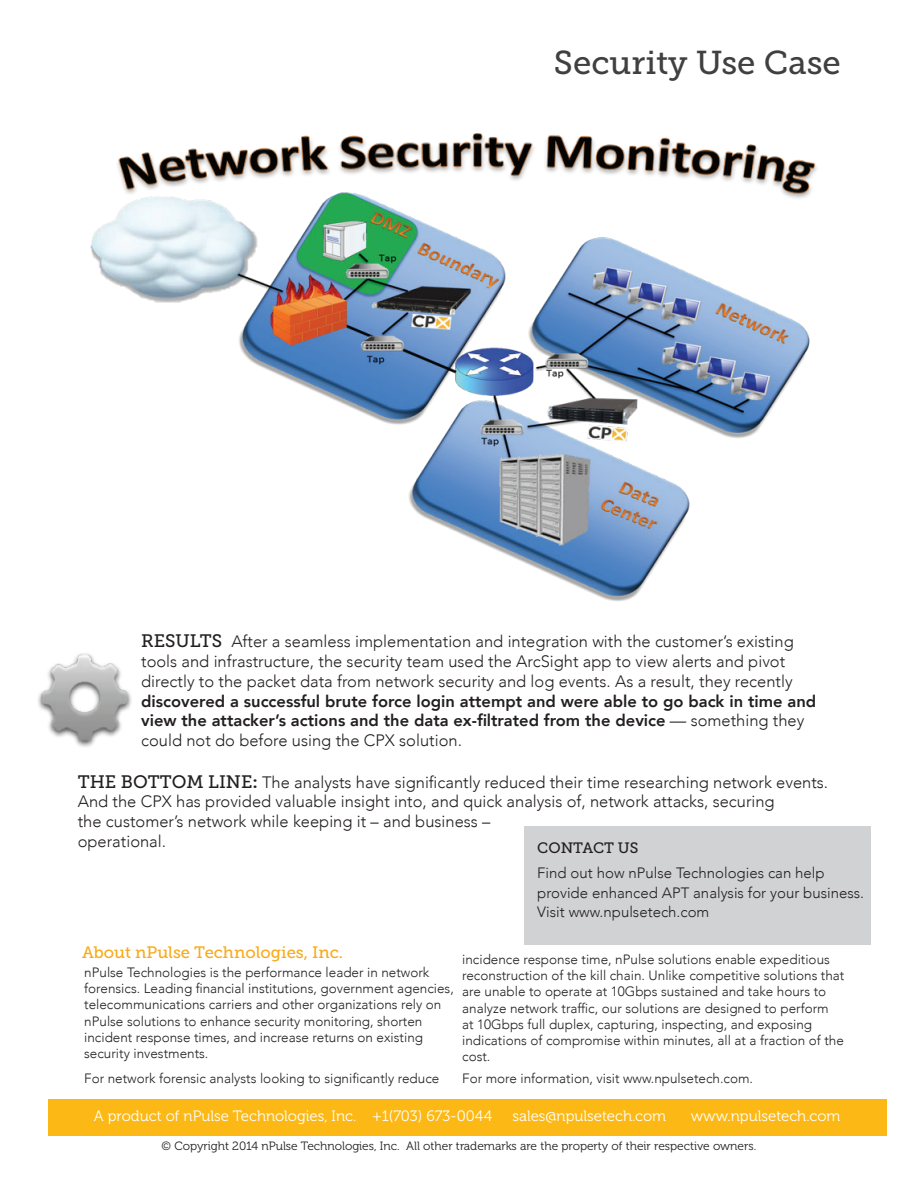
<style>
.page{position:relative;width:918px;height:1188px;background:#fff}
.page>*{position:absolute;margin:0;border:0;box-sizing:border-box;transform-origin:0 0}
.t1{font:33px "Museo Slab 500";color:#404040}
.t2{font:300 16.5px/19.8px "Avenir";color:#231f20}
.t3{font:800 16.5px/19.8px "Avenir";color:#231f20}
.t4{font:16.5px "Museo Slab 500";color:#f9aa1a}
.t5{font:300 15px/19.5px "Avenir";color:#231f20}
.t6{font:15px "Museo 300";color:#fff}
.t7{font:15px "Museo Slab 500";color:#231f20}
.t8{font:300 13.5px/16.2px "Avenir";color:#231f20}
.t9{font:12px "Museo 300";color:#231f20}
.s1{font-family:"Museo Slab 500";font-weight:400;font-size:18px}
.s2{font-weight:300}
.s3{font-family:"Avenir Next";font-weight:600;font-size:18px}
</style>
<div class="page">
<div style="left:48px;top:1099px;width:838px;height:37px;background:#fcb814"></div>
<img style="left:90px;top:133px;width:727px;height:468px">
<img style="left:38px;top:653px;width:94px;height:94px">
<div style="left:524px;top:826px;width:347px;height:119px;background:#d1d2d4"></div>
<h1 class="t1" style="left:554px;top:44px;width:288px">Security Use Case</h1>
<p class="t2" style="left:141px;top:632px;width:654px"><span class="s1">RESULTS</span> After a seamless implementation and integration with the customer’s existing tools and infrastructure, the security team used the ArcSight app to view alerts and pivot directly to the packet data from network security and log events. As a result, they recently</p>
<p class="t3" style="left:141px;top:690px;width:677px">discovered a successful brute force login attempt and were able to go back in time and view the attacker’s actions and the data ex-filtrated from the device <span class="s2">— something they could not do before using the CPX solution.</span></p>
<p class="t2" style="left:78px;top:772px;width:752px"><span class="s1">THE BOTTOM LINE</span><span class="s3">:</span> The analysts have significantly reduced their time researching network events.<br>And the CPX has provided valuable insight into, and quick analysis of, network attacks, securing<br>the customer’s network while keeping it – and business –<br>operational.</p>
<p class="t7" style="left:537px;top:839px;width:103px">CONTACT US</p>
<p class="t5" style="left:537px;top:864px;width:328px">Find out how nPulse Technologies can help provide enhanced APT analysis for your business.<br>Visit www.npulsetech.com</p>
<p class="t4" style="left:82px;top:944px;width:263px">About nPulse Technologies, Inc.</p>
<p class="t8" style="left:84px;top:964px;width:371px">nPulse Technologies is the performance leader in network forensics. Leading financial institutions, government agencies, telecommunications carriers and other organizations rely on nPulse solutions to enhance security monitoring, shorten incident response times, and increase returns on existing security investments.</p>
<p class="t8" style="left:84px;top:1071px;width:357px">For network forensic analysts looking to significantly reduce</p>
<p class="t8" style="left:462px;top:951px;width:384px">incidence response time, nPulse solutions enable expeditious reconstruction of the kill chain. Unlike competitive solutions that are unable to operate at 10Gbps sustained and take hours to analyze network traffic, our solutions are designed to perform<br>at 10Gbps full duplex, capturing, inspecting, and exposing indications of compromise within minutes, all at a fraction of the cost.</p>
<p class="t8" style="left:462px;top:1071px;width:292px">For more information, visit www.npulsetech.com.</p>
<p class="t6" style="left:94px;top:1108px;width:400px">A product of nPulse Technologies, Inc. +1(703) 673-0044</p>
<p class="t6" style="left:513px;top:1108px;width:155px">sales@npulsetech.com</p>
<p class="t6" style="left:691px;top:1108px;width:151px">www.npulsetech.com</p>
<p class="t9" style="left:162px;top:1140px;width:596px">© Copyright 2014 nPulse Technologies, Inc. All other trademarks are the property of their respective owners.</p>
</div>
